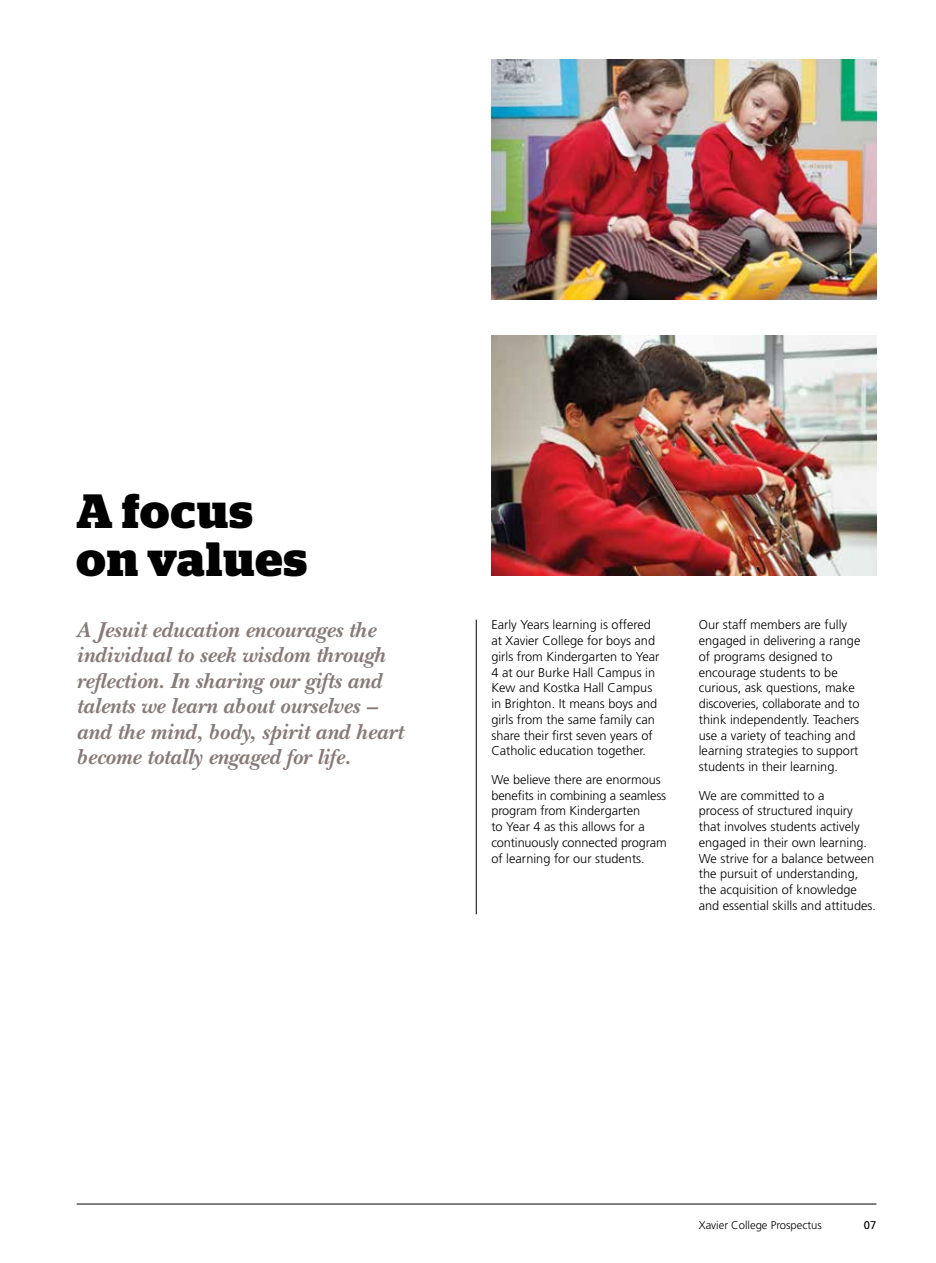
<style>
.page{position:relative;width:936px;height:1263px;background:#fff}
.page>*{position:absolute;margin:0;border:0;box-sizing:border-box;transform-origin:0 0}
.t1{font:700 48px/48px "Stag";letter-spacing:.025em;color:#000}
.t2{font:italic 700 22.5px/25.5px "New Baskerville";color:#877b77}
.t3{font:300 12.75px/15.8px "Frutiger";color:#000}
.t4{font:300 11.25px "Frutiger";color:#000}
.t5{font:11.25px "Frutiger";color:#000}
</style>
<div class="page">
<hr style="left:476px;top:620px;width:1px;height:294px;background:#000">
<img style="left:491px;top:60px;width:385px;height:240px">
<img style="left:491px;top:336px;width:385px;height:240px">
<hr style="left:77px;top:1203px;width:799px;height:1px;background:#000">
<h1 class="t1" style="left:77px;top:487px;width:232px">A focus on values</h1>
<h2 class="t2" style="left:77px;top:617px;width:328px">A Jesuit education encourages the individual to seek wisdom through reflection. In sharing our gifts and talents we learn about ourselves – and the mind, body, spirit and heart become totally engaged for life.</h2>
<p class="t3" style="left:698px;top:617px;width:163px">Our staff members are fully engaged in delivering a range of programs designed to encourage students to be curious, ask questions, make discoveries, collaborate and to think independently. Teachers use a variety of teaching and learning strategies to support students in their learning.</p>
<p class="t3" style="left:698px;top:787px;width:179px">We are committed to a<br>process of structured inquiry that involves students actively engaged in their own learning.<br>We strive for a balance between the pursuit of understanding, the acquisition of knowledge and essential skills and attitudes.</p>
<p class="t3" style="left:491px;top:617px;width:169px">Early Years learning is offered at Xavier College for boys and girls from Kindergarten to Year<br>4 at our Burke Hall Campus in<br>Kew and Kostka Hall Campus in Brighton. It means boys and girls from the same family can share their first seven years of<br>Catholic education together.</p>
<p class="t3" style="left:491px;top:772px;width:177px">We believe there are enormous benefits in combining a seamless program from Kindergarten<br>to Year 4 as this allows for a continuously connected program of learning for our students.</p>
<p class="t4" style="left:698px;top:1219px;width:124px">Xavier College Prospectus</p>
<p class="t5" style="left:863px;top:1219px;width:14px">07</p>
</div>
